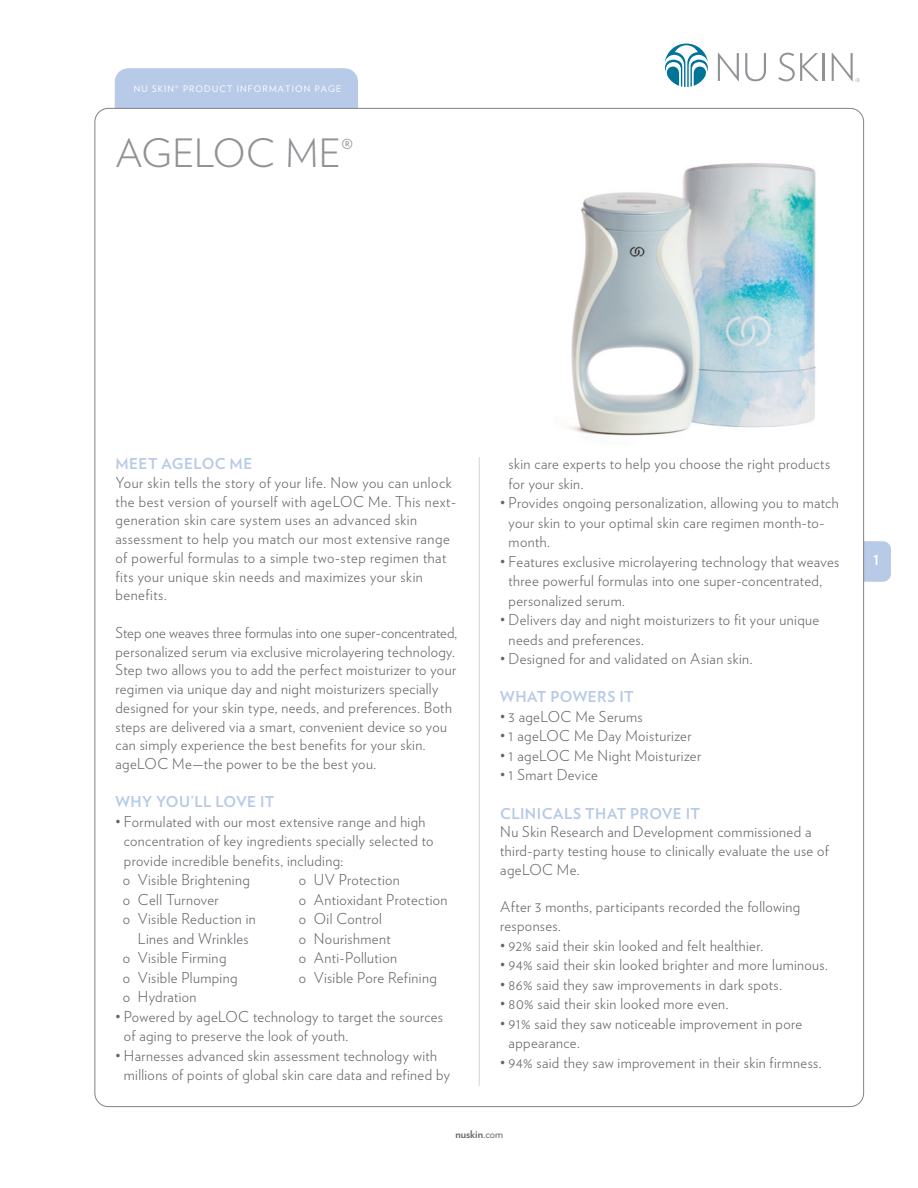
<style>
.page{position:relative;width:918px;height:1188px;background:#fff}
.page>*{position:absolute;margin:0;border:0;box-sizing:border-box;transform-origin:0 0}
.t1{font:300 39px "Verlag";color:#919295}
.t2{font:300 15px/18.8px "Verlag";letter-spacing:.025em;color:#62656a}
.t3{font:700 15px "Verlag";letter-spacing:.03em;color:#b7cae7}
.t4{font:700 13.5px "Verlag";color:#fff}
.t5{font:700 10.5px "Verlag";color:#62656a}
.t6{font:9px "Verlag";letter-spacing:.125em;color:#fff}
.s1{font-weight:400}
</style>
<div class="page">
<div style="left:844px;top:541px;width:47px;height:41px;background:#b7cae7;border-radius:8px"></div>
<div style="left:115px;top:68px;width:243px;height:40px;background:#b7cae7"></div>
<div style="left:95px;top:108px;width:769px;height:999px;background:#fff;border-radius:14px"></div>
<hr style="left:479px;top:457px;width:1px;height:629px;background:#d1d2d4">
<svg style="left:718px;top:53px;width:21px;height:28px"></svg>
<svg style="left:745px;top:53px;width:21px;height:28px"></svg>
<svg style="left:778px;top:53px;width:41px;height:28px"></svg>
<hr style="left:823px;top:53px;width:2px;height:28px;background:#919295">
<svg style="left:832px;top:53px;width:28px;height:29px"></svg>
<svg style="left:664px;top:44px;width:44px;height:43px"></svg>
<img style="left:568px;top:163px;width:248px;height:273px">
<p class="t6" style="left:134px;top:82px;width:209px">NU SKIN® PRODUCT INFORMATION PAGE</p>
<h1 class="t1" style="left:116px;top:125px;width:239px">AGELOC ME<sup>®</sup></h1>
<p class="t3" style="left:116px;top:452px;width:138px">MEET AGELOC ME</p>
<p class="t2" style="left:116px;top:472px;width:342px">Your skin tells the story of your life. Now you can unlock the best version of yourself with ageLOC Me. This next&shy;generation skin care system uses an advanced skin assessment to help you match our most extensive range of powerful formulas to a simple two-step regimen that fits your unique skin needs and maximizes your skin benefits.</p>
<p class="t2" style="left:116px;top:622px;width:343px">Step one weaves three formulas into one super-concentrated, personalized serum via exclusive microlayering technology.<br>Step two allows you to add the perfect moisturizer to your regimen via unique day and night moisturizers specially designed for your skin type, needs, and preferences. Both steps are delivered via a smart, convenient device so you can simply experience the best benefits for your skin. ageLOC Me—the power to be the best you.</p>
<p class="t3" style="left:116px;top:790px;width:161px">WHY YOU’LL LOVE IT</p>
<p class="t2" style="left:116px;top:811px;width:311px">• Formulated with our most extensive range and high</p>
<p class="t2" style="left:124px;top:831px;width:311px">concentration of key ingredients specially selected to</p>
<p class="t2" style="left:124px;top:850px;width:221px">provide incredible benefits, including:</p>
<p class="t2" style="left:123px;top:870px;width:128px">o Visible Brightening</p>
<p class="t2" style="left:123px;top:889px;width:97px">o Cell Turnover</p>
<p class="t2" style="left:123px;top:909px;width:134px">o Visible Reduction in</p>
<p class="t2" style="left:138px;top:928px;width:112px">Lines and Wrinkles</p>
<p class="t2" style="left:123px;top:948px;width:105px">o Visible Firming</p>
<p class="t2" style="left:123px;top:967px;width:116px">o Visible Plumping</p>
<p class="t2" style="left:123px;top:987px;width:75px">o Hydration</p>
<p class="t2" style="left:299px;top:869px;width:150px;line-height:19.5px">o UV Protection<br>o Antioxidant Protection o Oil Control<br>o Nourishment<br>o Anti-Pollution<br>o Visible Pore Refining</p>
<p class="t2" style="left:124px;top:1006px;width:321px;line-height:19.5px;text-indent:-8px">• Powered by ageLOC technology to target the sources of aging to preserve the look of youth.</p>
<p class="t2" style="left:124px;top:1045px;width:328px;line-height:19.5px;text-indent:-8px">• Harnesses advanced skin assessment technology with millions of points of global skin care data and refined by</p>
<p class="t2" style="left:509px;top:453px;width:323px;line-height:19.5px">skin care experts to help you choose the right products for your skin.</p>
<p class="t2" style="left:509px;top:492px;width:331px;line-height:19.5px;text-indent:-8px">• Provides ongoing personalization, allowing you to match your skin to your optimal skin care regimen month-to&shy;month.</p>
<p class="t2" style="left:509px;top:551px;width:332px;line-height:19.5px;text-indent:-8px">• Features exclusive microlayering technology that weaves three powerful formulas into one super-concentrated, personalized serum.</p>
<p class="t2" style="left:509px;top:609px;width:312px;line-height:19.5px;text-indent:-8px">• Delivers day and night moisturizers to fit your unique needs and preferences.</p>
<p class="t2" style="left:500px;top:649px;width:254px">• Designed for and validated on Asian skin.</p>
<p class="t3" style="left:500px;top:685px;width:135px">WHAT POWERS IT</p>
<p class="t2" style="left:500px;top:706px;width:144px">• 3 ageLOC Me Serums</p>
<p class="t2" style="left:500px;top:726px;width:193px">• 1 ageLOC Me Day Moisturizer</p>
<p class="t2" style="left:500px;top:745px;width:203px">• 1 ageLOC Me Night Moisturizer</p>
<p class="t2" style="left:500px;top:765px;width:99px">• 1 Smart Device</p>
<p class="t3" style="left:500px;top:801px;width:202px">CLINICALS THAT PROVE IT</p>
<p class="t2" style="left:500px;top:822px;width:330px">Nu Skin Research and Development commissioned a third-party testing house to clinically evaluate the use of ageLOC Me.</p>
<p class="t2" style="left:500px;top:897px;width:302px">After 3 months, participants recorded the following responses.</p>
<p class="t2" style="left:500px;top:935px;width:264px">• 92% said their skin looked and felt healthier.</p>
<p class="t2" style="left:500px;top:955px;width:329px">• 94% said their skin looked brighter and more luminous.</p>
<p class="t2" style="left:500px;top:974px;width:283px">• 86% said they saw improvements in dark spots.</p>
<p class="t2" style="left:500px;top:994px;width:230px">• 80% said their skin looked more even.</p>
<p class="t2" style="left:509px;top:1013px;width:295px;line-height:19.5px;text-indent:-8px">• 91% said they saw noticeable improvement in pore appearance.</p>
<p class="t2" style="left:500px;top:1052px;width:323px">• 94% said they saw improvement in their skin firmness.</p>
<p class="t5" style="left:455px;top:1126px;width:49px">nuskin<span class="s1">.com</span></p>
<p class="t4" style="left:873px;top:550px;width:7px">1</p>
</div>
